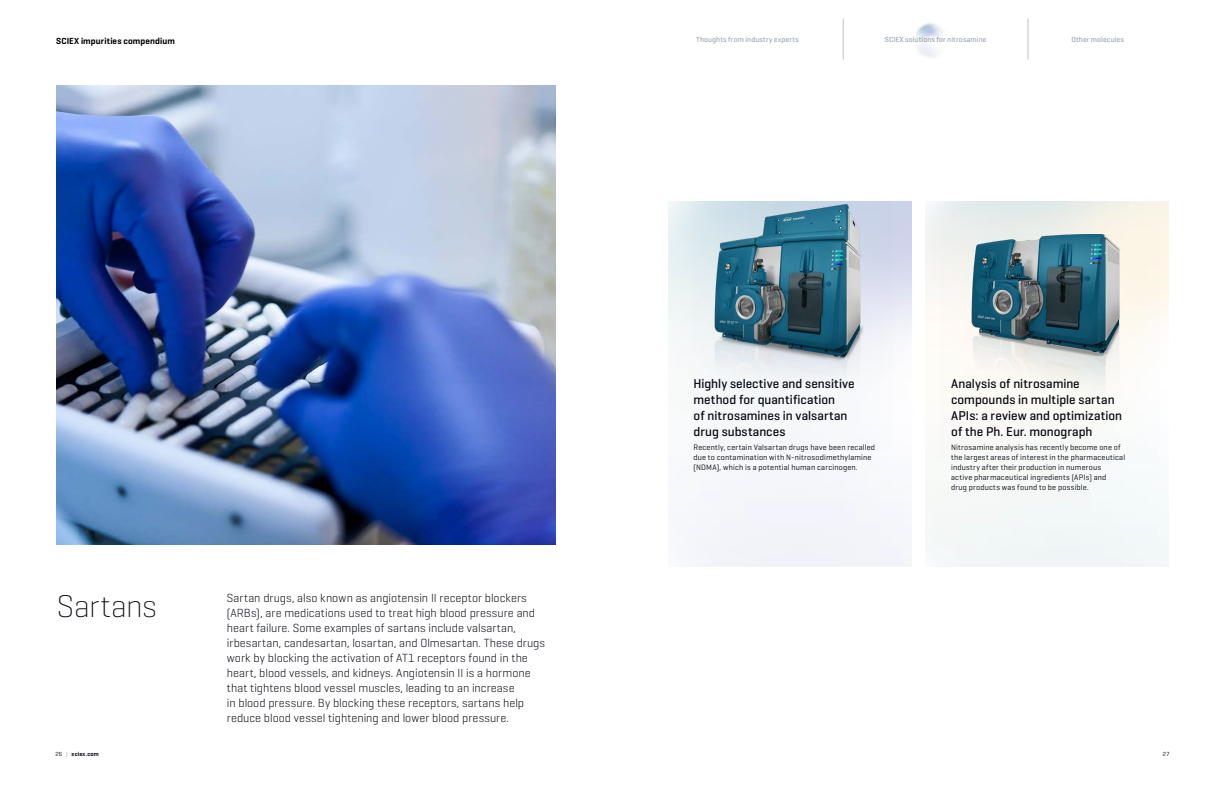
<style>
.page{position:relative;width:1224px;height:792px;background:#fff}
.page>*{position:absolute;margin:0;border:0;box-sizing:border-box;transform-origin:0 0}
.t1{font:200 32px "Geogrotesque";letter-spacing:-.01em;color:#05080f}
.t2{font:500 13px/16px "Geogrotesque";color:#05080f}
.t3{font:300 12px/15px "Geogrotesque";color:#05080f}
.t4{font:600 9px "Geogrotesque";letter-spacing:.01em;color:#000}
.t5{font:8px/10px "Geogrotesque";letter-spacing:.025em;color:#05080f}
.t6{font:500 7.5px "Geogrotesque";letter-spacing:.015em;color:#9ca7b1}
.t7{font:600 6px "Geogrotesque";letter-spacing:.03em;color:#05080f}
.t8{font:6px "Geogrotesque";color:#05080f}
.s1{font-weight:400}
.s2{font-weight:400;color:#9ca7b1}
</style>
<div class="page">
<hr style="left:843px;top:18px;width:1px;height:42px;background:#bfc4cb">
<hr style="left:1028px;top:18px;width:1px;height:42px;background:#bfc4cb">
<img style="left:690px;top:201px;width:203px;height:251px">
<img style="left:939px;top:234px;width:222px;height:229px">
<img style="left:915px;top:23px;width:27px;height:34px">
<img style="left:57px;top:85px;width:498px;height:459px">
<p class="t4" style="left:56px;top:36px;width:120px">SCIEX impurities compendium</p>
<p class="t6" style="left:696px;top:35px;width:104px">Thoughts from industry experts</p>
<p class="t6" style="left:885px;top:35px;width:103px">SCIEX solutions for nitrosamine</p>
<p class="t6" style="left:1071px;top:35px;width:54px">Other molecules</p>
<h1 class="t1" style="left:57px;top:586px;width:102px">Sartans</h1>
<p class="t3" style="left:227px;top:590px;width:320px">Sartan drugs, also known as angiotensin II receptor blockers (ARBs), are medications used to treat high blood pressure and heart failure. Some examples of sartans include valsartan, irbesartan, candesartan, losartan, and Olmesartan. These drugs work by blocking the activation of AT1 receptors found in the heart, blood vessels, and kidneys. Angiotensin II is a hormone that tightens blood vessel muscles, leading to an increase<br>in blood pressure. By blocking these receptors, sartans help reduce blood vessel tightening and lower blood pressure.</p>
<p class="t2" style="left:694px;top:376px;width:163px">Highly selective and sensitive method for quantification<br>of nitrosamines in valsartan drug substances</p>
<p class="t5" style="left:694px;top:442px;width:183px">Recently, certain Valsartan drugs have been recalled due to contamination with N-nitrosodimethylamine (NDMA), which is a potential human carcinogen.</p>
<p class="t2" style="left:951px;top:376px;width:173px">Analysis of nitrosamine compounds in multiple sartan<br>APIs: a review and optimization of the Ph. Eur. monograph</p>
<p class="t5" style="left:951px;top:442px;width:176px">Nitrosamine analysis has recently become one of the largest areas of interest in the pharmaceutical industry after their production in numerous<br>active pharmaceutical ingredients (APIs) and<br>drug products was found to be possible.</p>
<p class="t7" style="left:55px;top:750px;width:45px"><span class="s1">26</span> <span class="s2">|</span> sciex.com</p>
<p class="t8" style="left:1163px;top:750px;width:8px">27</p>
</div>
